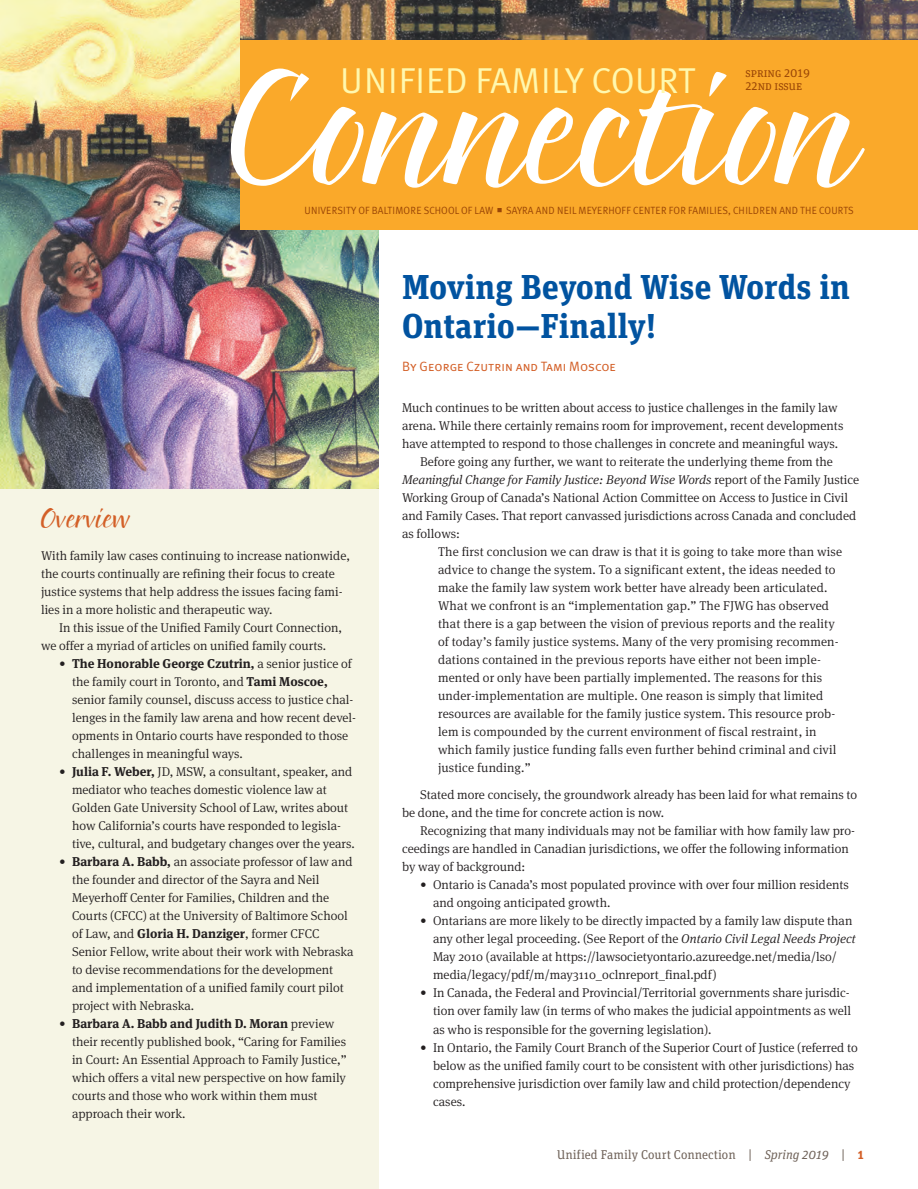
<style>
.page{position:relative;width:918px;height:1189px;background:#fff}
.page>*{position:absolute;margin:0;border:0;box-sizing:border-box;transform-origin:0 0}
.t1{font:36px "Meta Plus Normal";letter-spacing:.02em;color:#fff8ae}
.t2{font:700 34.5px/39px "Unit Slab OT";color:#0153a0}
.t3{font:27px "Pointed Brush";color:#d35f27}
.t4{font:13.5px "Meta Plus Normal Caps";color:#d35f27}
.t5{font:300 12.75px/18px "Meta Serif OT";color:#231f20}
.t6{font:italic 300 12.75px "Meta Serif OT";color:#231f20}
.t7{font:12.75px "Unit Slab OT";color:#6f6259}
.t8{font:12px/13.5px "Unit Slab OT";color:#9a4606}
.t9{font:10.5px "Meta Plus Normal";letter-spacing:.01em;color:#9a4606;scale:.95 1}
.s1{font-family:"P22 Vienna Extras"}
.s2{font-weight:700}
.s3{font-style:normal}
.s4{font-style:italic}
.s5{font-weight:700;color:#d35f27}
</style>
<div class="page">
<div style="left:0;top:481px;width:379px;height:707px;background:#f6f5e5"></div>
<img style="left:0;top:0;width:379px;height:488px">
<img style="left:241px;top:0;width:676px;height:40px">
<div style="left:241px;top:40px;width:676px;height:189px;background:#faa92a"></div>
<svg style="left:231px;top:69px;width:633px;height:119px"></svg>
<h1 class="t1" style="left:340px;top:59px;width:357px">UNIFIED FAMILY COURT</h1>
<p class="t8" style="left:745px;top:65px;width:66px">spring 2019<br>22nd issue</p>
<p class="t9" style="left:304px;top:204px;width:579px">UNIVERSITY OF BALTIMORE SCHOOL OF LAW <span class="s1">m</span> SAYRA AND NEIL MEYERHOFF CENTER FOR FAMILIES, CHILDREN AND THE COURTS</p>
<h3 class="t3" style="left:41px;top:502px;width:91px">Overview</h3>
<p class="t5" style="left:41px;top:546px;width:310px">With family law cases continuing to increase nationwide, the courts continually are refining their focus to create justice systems that help address the issues facing fami&shy;lies in a more holistic and therapeutic way.</p>
<p class="t5" style="left:41px;top:618px;width:302px;text-indent:18px">In this issue of the Unified Family Court Connection, we offer a myriad of articles on unified family courts.</p>
<p class="t5" style="left:72px;top:654px;width:285px;text-indent:-13px"><span class="s2">• The Honorable George Czutrin,</span> a senior justice of the family court in Toronto, and <span class="s2">Tami Moscoe, </span>senior family counsel, discuss access to justice chal&shy;lenges in the family law arena and how recent devel&shy;opments in Ontario courts have responded to those challenges in meaningful ways.</p>
<p class="t5" style="left:72px;top:762px;width:284px;text-indent:-13px"><span class="s2">• Julia F. Weber,</span> JD, MSW, a consultant, speaker, and mediator who teaches domestic violence law at Golden Gate University School of Law, writes about how California’s courts have responded to legisla&shy;tive, cultural, and budgetary changes over the years.</p>
<p class="t5" style="left:72px;top:852px;width:283px;text-indent:-13px"><span class="s2">• Barbara A. Babb,</span> an associate professor of law and the founder and director of the Sayra and Neil Meyerhoff Center for Families, Children and the Courts (CFCC) at the University of Baltimore School of Law, and <span class="s2">Gloria H. Danziger</span>, former CFCC Senior Fellow, write about their work with Nebraska to devise recommendations for the development and implementation of a unified family court pilot project with Nebraska.</p>
<p class="t5" style="left:72px;top:1014px;width:276px;text-indent:-13px"><span class="s2">• Barbara A. Babb and Judith D. Moran</span> preview their recently published book, “Caring for Families in Court: An Essential Approach to Family Justice,” which offers a vital new perspective on how family courts and those who work within them must approach their work.</p>
<h2 class="t2" style="left:402px;top:267px;width:449px">Moving Beyond Wise Words in<br>Ontario—Finally!</h2>
<p class="t4" style="left:402px;top:359px;width:215px">By George Czutrin and Tami Moscoe</p>
<p class="t5" style="left:402px;top:398px;width:437px">Much continues to be written about access to justice challenges in the family law</p>
<p class="t5" style="left:402px;top:416px;width:443px">arena. While there certainly remains room for improvement, recent developments</p>
<p class="t5" style="left:402px;top:434px;width:437px">have attempted to respond to those challenges in concrete and meaningful ways.</p>
<p class="t5" style="left:420px;top:452px;width:414px">Before going any further, we want to reiterate the underlying theme from the</p>
<p class="t6" style="left:402px;top:471px;width:458px">Meaningful Change for Family Justice: Beyond Wise Words <span class="s3">report of the Family Justice</span></p>
<p class="t5" style="left:402px;top:488px;width:447px">Working Group of Canada’s National Action Committee on Access to Justice in Civil</p>
<p class="t5" style="left:402px;top:506px;width:455px">and Family Cases. That report canvassed jurisdictions across Canada and concluded</p>
<p class="t5" style="left:402px;top:524px;width:59px">as follows:</p>
<p class="t5" style="left:438px;top:542px;width:405px">The first conclusion we can draw is that it is going to take more than wise</p>
<p class="t5" style="left:438px;top:560px;width:399px">advice to change the system. To a significant extent, the ideas needed to</p>
<p class="t5" style="left:438px;top:578px;width:390px">make the family law system work better have already been articulated.</p>
<p class="t5" style="left:438px;top:596px;width:392px">What we confront is an “implementation gap.” The FJWG has observed</p>
<p class="t5" style="left:438px;top:614px;width:398px">that there is a gap between the vision of previous reports and the reality</p>
<p class="t5" style="left:438px;top:632px;width:402px">of today’s family justice systems. Many of the very promising recommen-</p>
<p class="t5" style="left:438px;top:650px;width:384px">dations contained in the previous reports have either not been imple-</p>
<p class="t5" style="left:438px;top:668px;width:385px">mented or only have been partially implemented. The reasons for this</p>
<p class="t5" style="left:438px;top:686px;width:386px">under-implementation are multiple. One reason is simply that limited</p>
<p class="t5" style="left:438px;top:704px;width:398px">resources are available for the family justice system. This resource prob-</p>
<p class="t5" style="left:438px;top:722px;width:380px">lem is compounded by the current environment of fiscal restraint, in</p>
<p class="t5" style="left:438px;top:740px;width:400px">which family justice funding falls even further behind criminal and civil</p>
<p class="t5" style="left:438px;top:758px;width:94px">justice funding.”</p>
<p class="t5" style="left:402px;top:785px;width:456px;text-indent:18px">Stated more concisely, the groundwork already has been laid for what remains to be done, and the time for concrete action is now.</p>
<p class="t5" style="left:402px;top:821px;width:454px;text-indent:18px">Recognizing that many individuals may not be familiar with how family law pro&shy;ceedings are handled in Canadian jurisdictions, we offer the following information by way of background:</p>
<p class="t5" style="left:433px;top:875px;width:417px;text-indent:-13px"><span class="s2">•</span> Ontario is Canada’s most populated province with over four million residents and ongoing anticipated growth.</p>
<p class="t5" style="left:433px;top:911px;width:424px;text-indent:-13px"><span class="s2">•</span> Ontarians are more likely to be directly impacted by a family law dispute than any other legal proceeding. (See Report of the <span class="s4">Ontario Civil Legal Needs Project </span>May 2010 (available at https://lawsocietyontario.azureedge.net/media/lso/ media/legacy/pdf/m/may3110_oclnreport_final.pdf)</p>
<p class="t5" style="left:433px;top:983px;width:419px;text-indent:-13px"><span class="s2">•</span> In Canada, the Federal and Provincial/Territorial governments share jurisdic&shy;tion over family law (in terms of who makes the judicial appointments as well as who is responsible for the governing legislation).</p>
<p class="t5" style="left:433px;top:1037px;width:426px;text-indent:-13px"><span class="s2">•</span> In Ontario, the Family Court Branch of the Superior Court of Justice (referred to below as the unified family court to be consistent with other jurisdictions) has comprehensive jurisdiction over family law and child protection/dependency cases.</p>
<p class="t7" style="left:557px;top:1146px;width:308px">Unified Family Court Connection | <span class="s4">Spring 2019</span> | <span class="s5">1</span></p>
</div>
